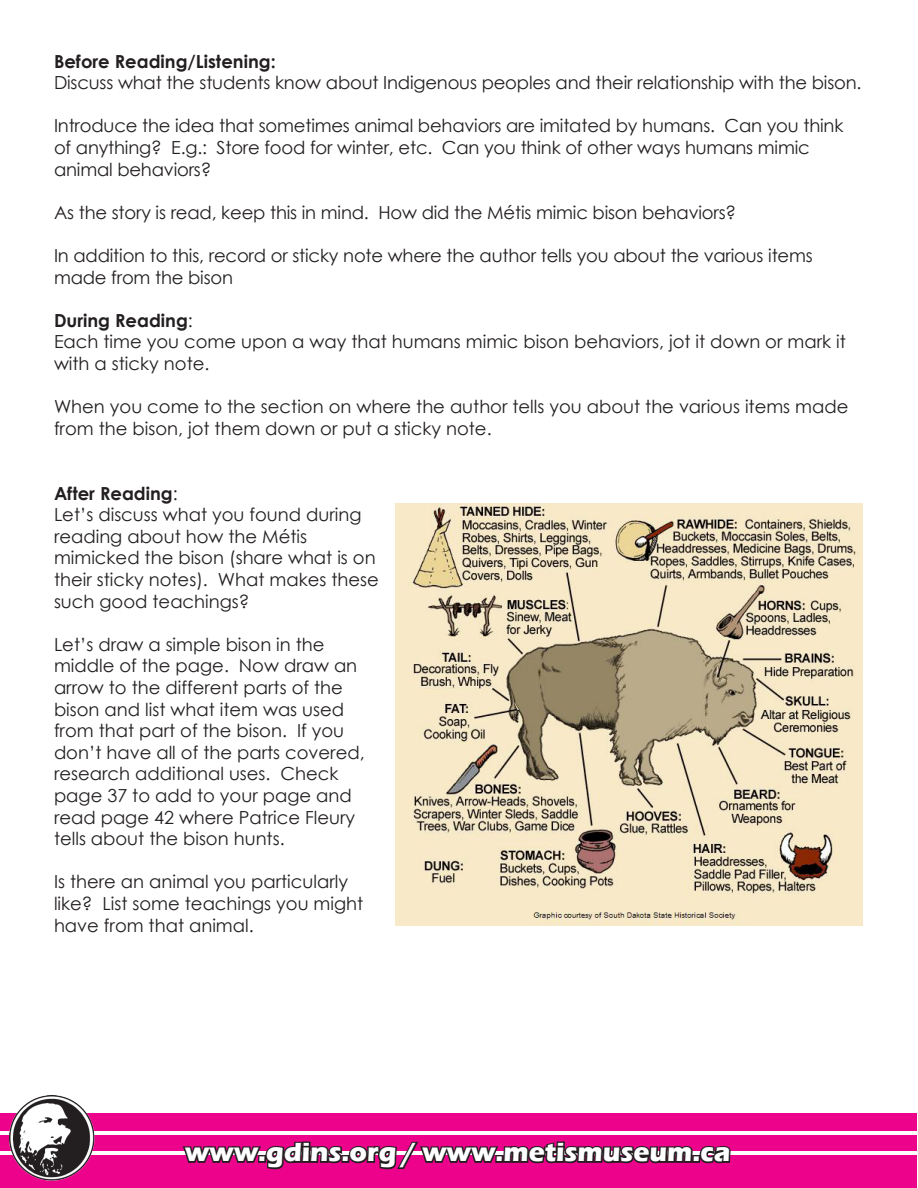
<style>
.page{position:relative;width:918px;height:1188px;background:#fff}
.page>*{position:absolute;margin:0;border:0;box-sizing:border-box;transform-origin:0 0}
.t1{font:700 27px "Eras ITC";color:#fff}
.t2{font:18px/21.6px "Century Gothic";color:#231f20}
.t3{font:700 18px "Century Gothic";color:#231f20}
.s1{font-weight:400}
</style>
<div class="page">
<img style="left:396px;top:503px;width:467px;height:422px">
<div style="left:0;top:1113px;width:917px;height:74px;background:#ed028c"></div>
<hr style="left:0;top:1151px;width:918px;height:4px;background:#fff">
<hr style="left:0;top:1131px;width:918px;height:3px;background:#fff">
<img style="left:3px;top:1095px;width:99px;height:93px">
<svg style="left:181px;top:1134px;width:551px;height:54px"></svg>
<p class="t3" style="left:54px;top:47px;width:223px">Before Reading/Listening:</p>
<p class="t2" style="left:54px;top:72px;width:809px">Discuss what the students know about Indigenous peoples and their relationship with the bison.</p>
<p class="t2" style="left:54px;top:115px;width:791px">Introduce the idea that sometimes animal behaviors are imitated by humans. Can you think of anything? E.g.: Store food for winter, etc. Can you think of other ways humans mimic animal behaviors?</p>
<p class="t2" style="left:54px;top:201px;width:684px">As the story is read, keep this in mind. How did the Métis mimic bison behaviors?</p>
<p class="t2" style="left:54px;top:244px;width:760px">In addition to this, record or sticky note where the author tells you about the various items made from the bison</p>
<p class="t3" style="left:54px;top:307px;width:140px">During Reading<span class="s1">:</span></p>
<p class="t2" style="left:54px;top:331px;width:793px">Each time you come upon a way that humans mimic bison behaviors, jot it down or mark it with a sticky note.</p>
<p class="t2" style="left:54px;top:396px;width:796px">When you come to the section on where the author tells you about the various items made from the bison, jot them down or put a sticky note.</p>
<p class="t3" style="left:54px;top:479px;width:125px">After Reading<span class="s1">:</span></p>
<p class="t2" style="left:54px;top:504px;width:326px">Let’s discuss what you found during reading about how the Métis mimicked the bison (share what is on their sticky notes). What makes these such good teachings?</p>
<p class="t2" style="left:54px;top:633px;width:312px">Let’s draw a simple bison in the middle of the page. Now draw an arrow to the different parts of the bison and list what item was used from that part of the bison. If you don’t have all of the parts covered, research additional uses. Check page 37 to add to your page and read page 42 where Patrice Fleury tells about the bison hunts.</p>
<p class="t2" style="left:54px;top:871px;width:311px">Is there an animal you particularly like? List some teachings you might have from that animal.</p>
<p class="t1" style="left:185px;top:1137px;width:547px">www.gdins.org / www.metismuseum.ca</p>
</div>
